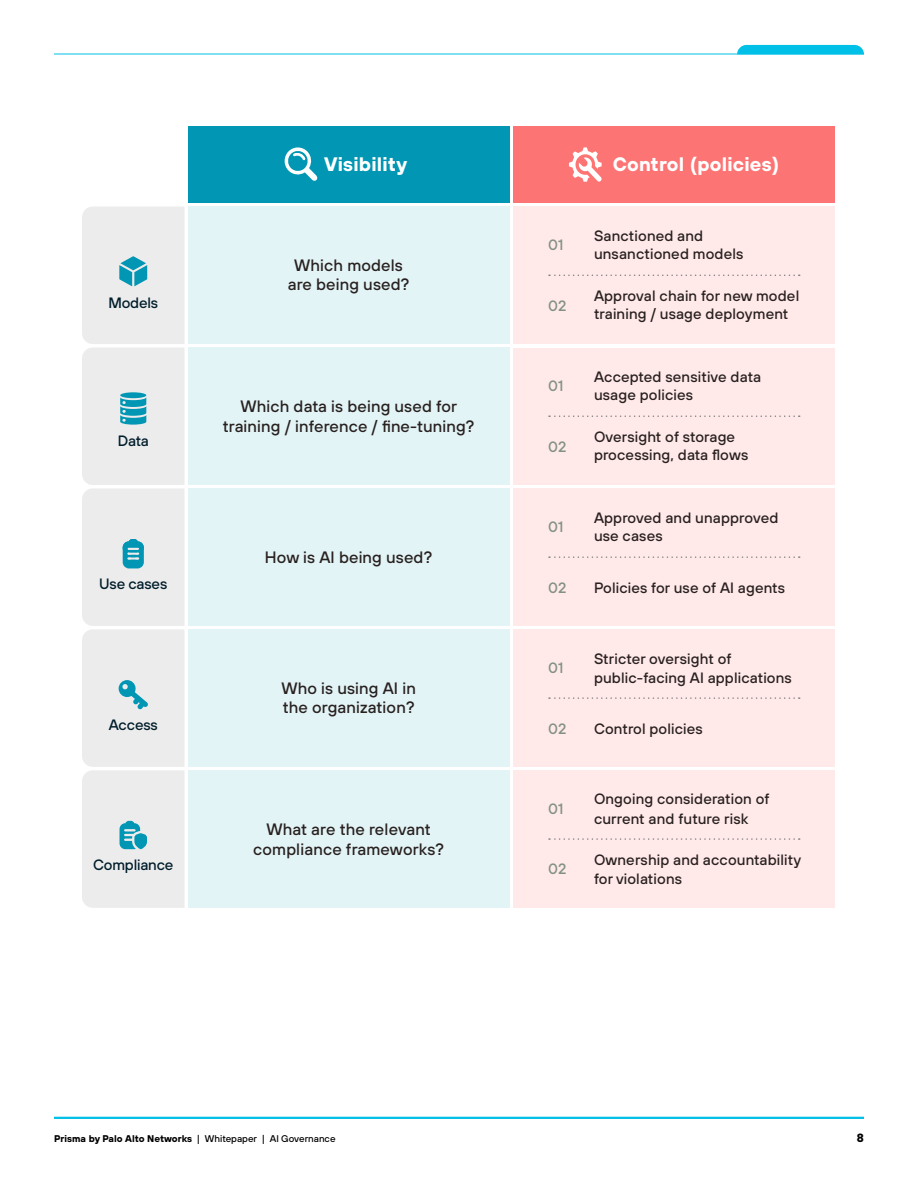
<style>
.page{position:relative;width:918px;height:1188px;background:#fff}
.page>*{position:absolute;margin:0;border:0;box-sizing:border-box;transform-origin:0 0}
.t1{font:700 19.5px "TT Hoves";letter-spacing:.01em;color:#fff}
.t2{font:500 16.5px/19.5px "TT Hoves";letter-spacing:.01em;color:#28211f;text-align:center}
.t3{font:500 15px/18px "TT Hoves";letter-spacing:.01em;color:#28211f}
.t4{font:500 15px "TT Hoves";letter-spacing:-.01em;color:#001d2b}
.t5{font:500 15px "TT Hoves";letter-spacing:.01em;color:#829184}
.t6{font:700 12px "TT Hoves";color:#000}
.t7{font:700 9.75px "TT Hoves";color:#000}
.s1{font-weight:500}
</style>
<div class="page">
<hr style="left:54px;top:1117px;width:810px;height:2px;background:#00c0e8">
<svg style="left:737px;top:45px;width:127px;height:9px"></svg>
<hr style="left:54px;top:54px;width:810px;height:1px;background:#00c0e8">
<div style="left:513px;top:207px;width:322px;height:137px;background:#ffe9e9"></div>
<div style="left:513px;top:348px;width:322px;height:137px;background:#ffe9e9"></div>
<div style="left:513px;top:488px;width:322px;height:138px;background:#ffe9e9"></div>
<div style="left:513px;top:629px;width:322px;height:138px;background:#ffe9e9"></div>
<div style="left:513px;top:770px;width:322px;height:138px;background:#ffe9e9"></div>
<div style="left:188px;top:207px;width:321px;height:137px;background:#e3f4f7"></div>
<div style="left:188px;top:347px;width:321px;height:138px;background:#e3f4f7"></div>
<div style="left:188px;top:488px;width:321px;height:138px;background:#e3f4f7"></div>
<div style="left:188px;top:629px;width:321px;height:138px;background:#e3f4f7"></div>
<div style="left:188px;top:770px;width:321px;height:138px;background:#e3f4f7"></div>
<div style="left:513px;top:126px;width:322px;height:77px;background:#fd7474"></div>
<div style="left:188px;top:126px;width:321px;height:77px;background:#0196b3"></div>
<svg style="left:549px;top:838px;width:251px;height:2px"></svg>
<svg style="left:549px;top:697px;width:251px;height:2px"></svg>
<svg style="left:549px;top:556px;width:251px;height:2px"></svg>
<svg style="left:549px;top:415px;width:251px;height:2px"></svg>
<svg style="left:549px;top:275px;width:251px;height:1px"></svg>
<div style="left:82px;top:207px;width:102px;height:701px;background:#ececec"></div>
<svg style="left:569px;top:147px;width:33px;height:35px"></svg>
<svg style="left:284px;top:147px;width:34px;height:34px"></svg>
<h1 class="t1" style="left:324px;top:151px;width:84px">Visibility</h1>
<h1 class="t1" style="left:613px;top:151px;width:168px">Control (policies)</h1>
<p class="t4" style="left:108px;top:293px;width:51px">Models</p>
<p class="t2" style="left:288px;top:255px;width:123px">Which models are being used?</p>
<p class="t5" style="left:548px;top:236px;width:17px">01</p>
<p class="t5" style="left:548px;top:296px;width:20px">02</p>
<p class="t3" style="left:594px;top:226px;width:151px">Sanctioned and unsanctioned models</p>
<p class="t3" style="left:594px;top:286px;width:207px">Approval chain for new model training / usage deployment</p>
<p class="t4" style="left:118px;top:431px;width:32px">Data</p>
<p class="t2" style="left:223px;top:396px;width:253px">Which data is being used for training / inference / fine-tuning?</p>
<p class="t5" style="left:548px;top:377px;width:17px">01</p>
<p class="t5" style="left:548px;top:437px;width:20px">02</p>
<p class="t3" style="left:594px;top:367px;width:169px">Accepted sensitive data usage policies</p>
<p class="t3" style="left:594px;top:427px;width:156px">Oversight of storage processing, data flows</p>
<p class="t5" style="left:548px;top:517px;width:17px">01</p>
<p class="t3" style="left:594px;top:508px;width:186px">Approved and unapproved use cases</p>
<p class="t2" style="left:265px;top:547px;width:169px">How is AI being used?</p>
<p class="t4" style="left:99px;top:575px;width:70px">Use cases</p>
<p class="t5" style="left:548px;top:578px;width:20px">02</p>
<p class="t3" style="left:594px;top:578px;width:193px">Policies for use of AI agents</p>
<p class="t2" style="left:281px;top:678px;width:136px;text-align:left">Who is using AI in the organization?</p>
<p class="t5" style="left:548px;top:658px;width:17px">01</p>
<p class="t3" style="left:594px;top:648px;width:199px;line-height:19.5px">Stricter oversight of public-facing AI applications</p>
<p class="t4" style="left:109px;top:715px;width:51px">Access</p>
<p class="t5" style="left:548px;top:719px;width:20px">02</p>
<p class="t3" style="left:594px;top:719px;width:110px">Control policies</p>
<p class="t4" style="left:93px;top:855px;width:82px">Compliance</p>
<p class="t2" style="left:253px;top:819px;width:192px">What are the relevant compliance frameworks?</p>
<p class="t5" style="left:548px;top:799px;width:17px">01</p>
<p class="t5" style="left:548px;top:860px;width:20px">02</p>
<p class="t3" style="left:594px;top:789px;width:177px;line-height:19.5px">Ongoing consideration of current and future risk</p>
<p class="t3" style="left:594px;top:849px;width:209px;line-height:19.5px">Ownership and accountability for violations</p>
<p class="t7" style="left:54px;top:1132px;width:283px">Prisma by Palo Alto Networks <span class="s1">| Whitepaper | AI Governance</span></p>
<p class="t6" style="left:857px;top:1130px;width:9px">8</p>
</div>
